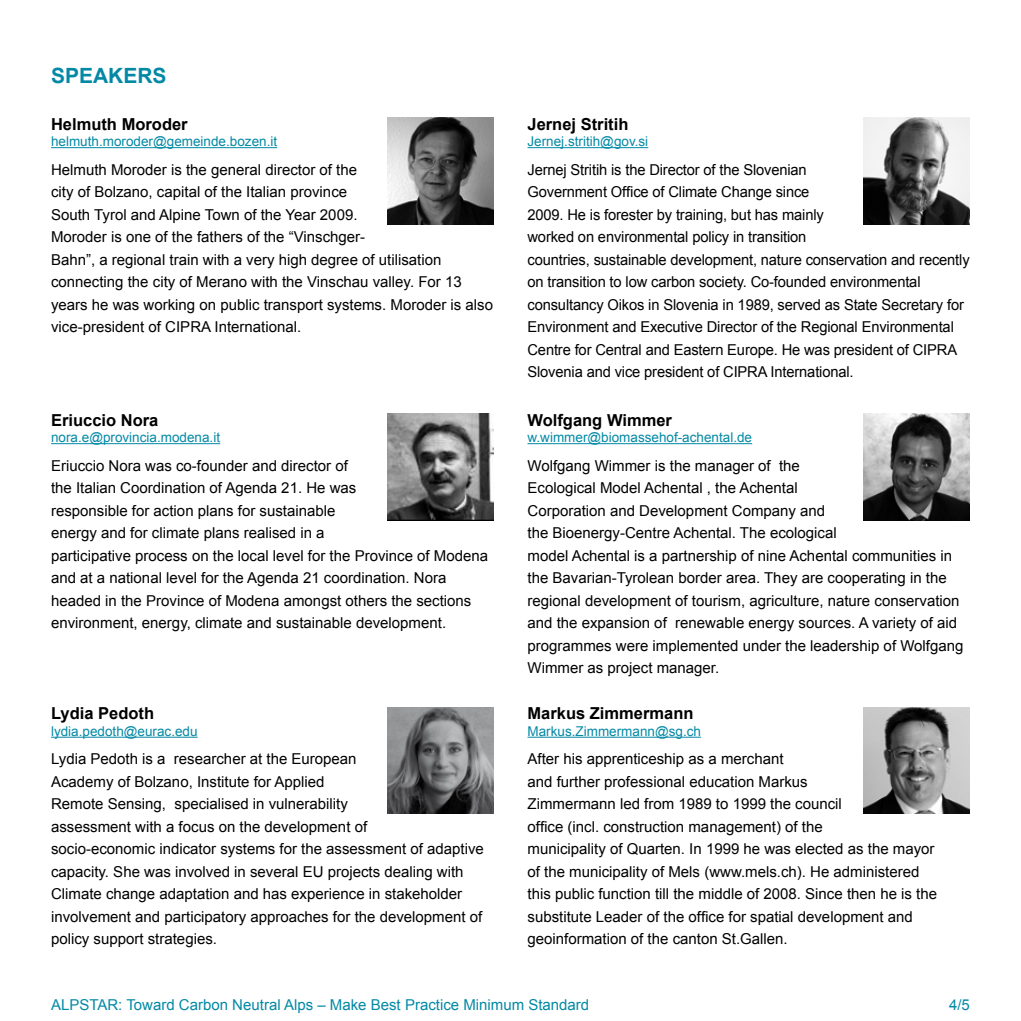
<style>
.page{position:relative;width:1021px;height:1021px;background:#fff}
.page>*{position:absolute;margin:0;border:0;box-sizing:border-box;transform-origin:0 0}
.t1{font:700 21px "Arial";color:#0389a5}
.t2{font:700 16.5px "Arial";color:#000}
.t3{font:15px/22.5px "Arial";color:#000}
.t4{font:15px "Arial";color:#0389a5}
.t5{font:13.5px "Arial";color:#0389a5}
</style>
<div class="page">
<hr style="left:51px;top:443px;width:169px;height:1px;background:#0389a5">
<img style="left:387px;top:414px;width:106px;height:106px">
<hr style="left:51px;top:736px;width:147px;height:1px;background:#0389a5">
<img style="left:387px;top:707px;width:106px;height:106px">
<hr style="left:527px;top:443px;width:225px;height:1px;background:#0389a5">
<img style="left:863px;top:414px;width:106px;height:106px">
<hr style="left:527px;top:736px;width:174px;height:1px;background:#0389a5">
<img style="left:863px;top:707px;width:106px;height:106px">
<hr style="left:527px;top:147px;width:121px;height:1px;background:#0389a5">
<img style="left:863px;top:118px;width:106px;height:106px">
<hr style="left:51px;top:147px;width:226px;height:1px;background:#0389a5">
<img style="left:387px;top:118px;width:106px;height:106px">
<h1 class="t1" style="left:51px;top:62px;width:115px">speakers</h1>
<p class="t2" style="left:51px;top:113px;width:138px">Helmuth Moroder</p>
<p class="t5" style="left:51px;top:133px;width:228px">helmuth.moroder@gemeinde.bozen.it</p>
<p class="t3" style="left:51px;top:158px;width:443px">Helmuth Moroder is the general director of the<br>city of Bolzano, capital of the Italian province<br>South Tyrol and Alpine Town of the Year 2009.<br>Moroder is one of the fathers of the “Vinschger-<br>Bahn”, a regional train with a very high degree of utilisation connecting the city of Merano with the Vinschau valley. For 13 years he was working on public transport systems. Moroder is also vice-president of CIPRA International.</p>
<p class="t2" style="left:51px;top:409px;width:109px">Eriuccio Nora</p>
<p class="t5" style="left:51px;top:428px;width:171px">nora.e@provincia.modena.it</p>
<p class="t3" style="left:51px;top:454px;width:438px">Eriuccio Nora was co-founder and director of<br>the Italian Coordination of Agenda 21. He was<br>responsible for action plans for sustainable<br>energy and for climate plans realised in a<br>participative process on the local level for the Province of Modena and at a national level for the Agenda 21 coordination. Nora headed in the Province of Modena amongst others the sections environment, energy, climate and sustainable development.</p>
<p class="t2" style="left:51px;top:702px;width:104px">Lydia Pedoth</p>
<p class="t5" style="left:51px;top:722px;width:148px">lydia.pedoth@eurac.edu</p>
<p class="t3" style="left:51px;top:748px;width:434px">Lydia Pedoth is a researcher at the European<br>Academy of Bolzano, Institute for Applied<br>Remote Sensing, specialised in vulnerability<br>assessment with a focus on the development of<br>socio-economic indicator systems for the assessment of adaptive capacity. She was involved in several EU projects dealing with Climate change adaptation and has experience in stakeholder involvement and participatory approaches for the development of policy support strategies.</p>
<p class="t2" style="left:527px;top:113px;width:102px">Jernej Stritih</p>
<p class="t5" style="left:527px;top:133px;width:122px">Jernej.stritih@gov.si</p>
<p class="t3" style="left:527px;top:158px;width:443px">Jernej Stritih is the Director of the Slovenian<br>Government Office of Climate Change since<br>2009. He is forester by training, but has mainly<br>worked on environmental policy in transition<br>countries, sustainable development, nature conservation and recently on transition to low carbon society. Co-founded environmental consultancy Oikos in Slovenia in 1989, served as State Secretary for Environment and Executive Director of the Regional Environmental Centre for Central and Eastern Europe. He was president of CIPRA Slovenia and vice president of CIPRA International.</p>
<p class="t2" style="left:527px;top:409px;width:146px">Wolfgang Wimmer</p>
<p class="t5" style="left:527px;top:428px;width:226px">w.wimmer@biomassehof-achental.de</p>
<p class="t3" style="left:527px;top:454px;width:437px">Wolfgang Wimmer is the manager of the<br>Ecological Model Achental , the Achental<br>Corporation and Development Company and<br>the Bioenergy-Centre Achental. The ecological<br>model Achental is a partnership of nine Achental communities in the Bavarian-Tyrolean border area. They are cooperating in the regional development of tourism, agriculture, nature conservation and the expansion of renewable energy sources. A variety of aid programmes were implemented under the leadership of Wolfgang Wimmer as project manager.</p>
<p class="t2" style="left:527px;top:702px;width:167px">Markus Zimmermann</p>
<p class="t5" style="left:527px;top:722px;width:175px">Markus.Zimmermann@sg.ch</p>
<p class="t3" style="left:527px;top:748px;width:411px">After his apprenticeship as a merchant<br>and further professional education Markus<br>Zimmermann led from 1989 to 1999 the council<br>office (incl. construction management) of the<br>municipality of Quarten. In 1999 he was elected as the mayor of the municipality of Mels (www.mels.ch). He administered this public function till the middle of 2008. Since then he is the substitute Leader of the office for spatial development and geoinformation of the canton St.Gallen.</p>
<p class="t4" style="left:51px;top:994px;width:21px">Alpstar</p>
<p class="t4" style="left:118px;top:994px;width:472px">: Toward Carbon Neutral Alps – Make Best Practice Minimum Standard</p>
<p class="t4" style="left:949px;top:994px;width:22px">4/5</p>
</div>
